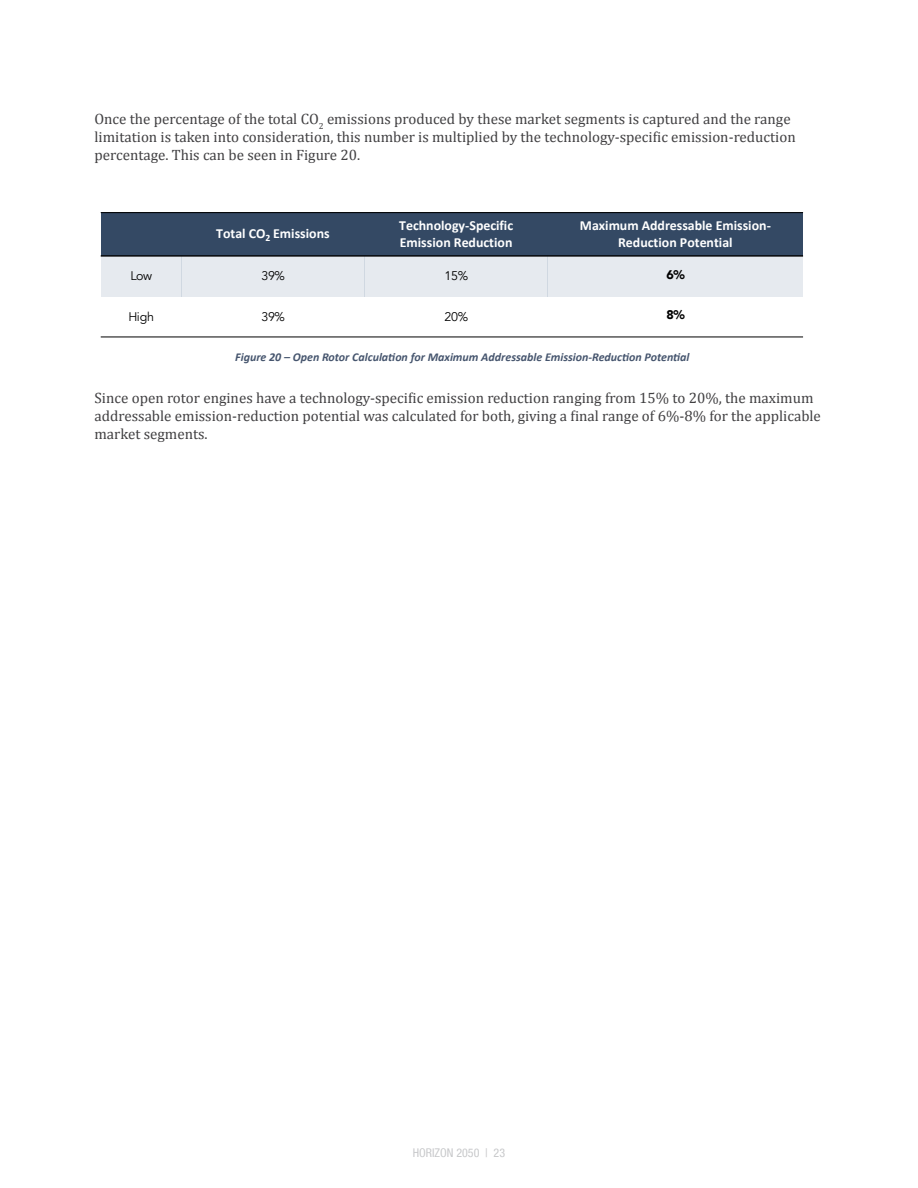
<style>
.page{position:relative;width:918px;height:1188px;background:#fff}
.page>*{position:absolute;margin:0;border:0;box-sizing:border-box;transform-origin:0 0}
.t1{font:15px/18px "Cambria";color:#414042}
.t2{font:700 13.95px/16.6px "Calibri";color:#fff}
.t3{font:12.45px "Avenir";letter-spacing:-.03em;color:#000}
.t4{font:900 12.45px "Avenir";color:#000}
.t5{font:italic 700 12px "Calibri";color:#46556e}
.t6{font:condensed 12px "Helvetica Neue LT Com";color:#c7c8ca}
</style>
<div class="page">
<div style="left:101px;top:213px;width:80px;height:43px;background:#344964"></div>
<div style="left:181px;top:213px;width:184px;height:43px;background:#344964"></div>
<div style="left:365px;top:213px;width:183px;height:43px;background:#344964"></div>
<div style="left:548px;top:213px;width:255px;height:43px;background:#344964"></div>
<div style="left:101px;top:256px;width:80px;height:40px;background:#e6eaef"></div>
<div style="left:181px;top:256px;width:184px;height:40px;background:#e6eaef"></div>
<div style="left:365px;top:256px;width:183px;height:40px;background:#e6eaef"></div>
<div style="left:548px;top:256px;width:255px;height:40px;background:#e6eaef"></div>
<hr style="left:101px;top:255px;width:702px;height:2px;background:#000">
<hr style="left:101px;top:212px;width:702px;height:1px;background:#000">
<hr style="left:101px;top:337px;width:702px;height:1px;background:#000">
<p class="t1" style="left:94px;top:110px;width:703px">Once the percentage of the total CO<sub>2</sub> emissions produced by these market segments is captured and the range limitation is taken into consideration, this number is multiplied by the technology-specific emission-reduction percentage. This can be seen in Figure 20.</p>
<p class="t2" style="left:216px;top:225px;width:115px">Total CO<sub>2</sub> Emissions</p>
<p class="t2" style="left:399px;top:217px;width:115px">Technology-Specific<br>Emission Reduction</p>
<p class="t2" style="left:580px;top:217px;width:193px;text-align:center">Maximum Addressable Emission-<br>Reduction Potential</p>
<p class="t3" style="left:130px;top:269px;width:23px">Low</p>
<p class="t3" style="left:261px;top:269px;width:25px">39%</p>
<p class="t3" style="left:445px;top:269px;width:25px">15%</p>
<p class="t4" style="left:667px;top:264px;width:20px">6%</p>
<p class="t3" style="left:128px;top:309px;width:27px">High</p>
<p class="t3" style="left:261px;top:309px;width:25px">39%</p>
<p class="t3" style="left:445px;top:309px;width:25px">20%</p>
<p class="t4" style="left:667px;top:304px;width:20px">8%</p>
<p class="t5" style="left:235px;top:348px;width:456px">Figure 20 – Open Rotor Calculation for Maximum Addressable Emission-Reduction Potential</p>
<p class="t1" style="left:94px;top:389px;width:728px">Since open rotor engines have a technology-specific emission reduction ranging from 15% to 20%, the maximum addressable emission-reduction potential was calculated for both, giving a final range of 6%-8% for the applicable market segments.</p>
<p class="t6" style="left:413px;top:1145px;width:94px">HORIZON 2050 | 23</p>
</div>
